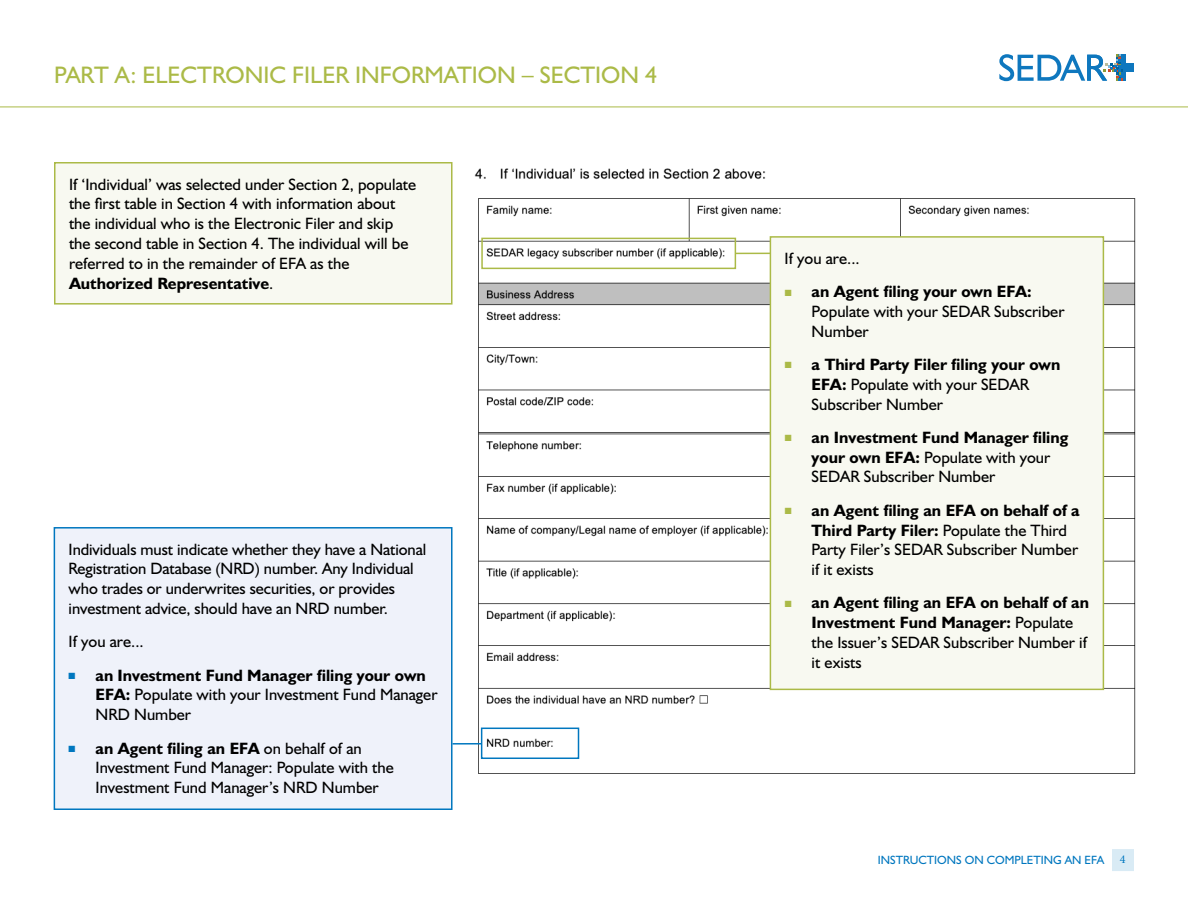
<style>
.page{position:relative;width:1188px;height:918px;background:#fff}
.page>*{position:absolute;margin:0;border:0;box-sizing:border-box;transform-origin:0 0}
.t1{font:24px "Humanist 521 BT";color:#abba47}
.t2{font:16.5px/19.8px "Humanist 521 BT";color:#000}
.t3{font:700 16.5px/19.8px "Humanist 521 BT";color:#000}
.t4{font:12px "Humanist 521 BT";color:#0077bf}
.t5{font:12px "Minion Pro";color:#0077bf}
.s1{font-weight:700}
.s2{color:#0077bf}
.s3{color:#abba47}
.s4{font-weight:400}
</style>
<div class="page">
<svg style="left:1112px;top:849px;width:22px;height:22px"></svg>
<svg style="left:999px;top:54px;width:135px;height:27px"></svg>
<hr style="left:0;top:107px;width:1188px;height:1px;background:#abba47">
<img style="left:474px;top:168px;width:662px;height:606px">
<div style="left:54px;top:528px;width:398px;height:281px;background:#eff2fa"></div>
<div style="left:54px;top:527px;width:399px;height:283px;border:2px solid #0077bf"></div>
<div style="left:55px;top:163px;width:397px;height:141px;background:#f8f9f1"></div>
<div style="left:54px;top:162px;width:399px;height:143px;border:2px solid #abba47"></div>
<div style="left:770px;top:237px;width:333px;height:452px;background:#f8f9f1"></div>
<div style="left:770px;top:236px;width:334px;height:454px;border:2px solid #abba47"></div>
<hr style="left:453px;top:743px;width:29px;height:2px;background:#0077bf">
<hr style="left:736px;top:253px;width:34px;height:1px;background:#abba47">
<div style="left:481px;top:728px;width:98px;height:31px;border:2px solid #0077bf"></div>
<div style="left:481px;top:238px;width:255px;height:31px;border:2px solid #abba47"></div>
<h1 class="t1" style="left:54px;top:60px;width:605px">PART A: ELECTRONIC FILER INFORMATION – SECTION 4</h1>
<p class="t2" style="left:69px;top:174px;width:349px">If ‘Individual’ was selected under Section 2, populate the first table in Section 4 with information about the individual who is the Electronic Filer and skip the second table in Section 4. The individual will be referred to in the remainder of EFA as the <span class="s1">Authorized Representative</span>.</p>
<p class="t2" style="left:69px;top:539px;width:359px">Individuals must indicate whether they have a National Registration Database (NRD) number. Any Individual who trades or underwrites securities, or provides investment advice, should have an NRD number.</p>
<p class="t2" style="left:69px;top:631px;width:77px">If you are...</p>
<p class="t2" style="left:96px;top:665px;width:343px;text-indent:-27px"><span class="s2">■</span> <span class="s1">an Investment Fund Manager filing your own<br>EFA:</span> Populate with your Investment Fund Manager<br>NRD Number</p>
<p class="t2" style="left:96px;top:738px;width:300px;text-indent:-27px"><span class="s2">■</span> <span class="s1">an Agent filing an EFA</span> on behalf of an<br>Investment Fund Manager: Populate with the<br>Investment Fund Manager’s NRD Number</p>
<p class="t2" style="left:785px;top:248px;width:77px">If you are...</p>
<p class="t2" style="left:812px;top:281px;width:254px;text-indent:-27px"><span class="s3">■</span> <span class="s1">an Agent filing your own EFA:<br></span>Populate with your SEDAR Subscriber<br>Number</p>
<p class="t2" style="left:812px;top:354px;width:250px;text-indent:-27px"><span class="s3">■</span> <span class="s1">a Third Party Filer filing your own<br>EFA:</span> Populate with your SEDAR<br>Subscriber Number</p>
<p class="t3" style="left:812px;top:427px;width:258px;text-indent:-27px"><span class="s3">■</span> an Investment Fund Manager filing your own EFA: <span class="s4">Populate with your<br>SEDAR Subscriber Number</span></p>
<p class="t2" style="left:812px;top:500px;width:270px;text-indent:-27px"><span class="s3">■</span> <span class="s1">an Agent filing an EFA on behalf of a<br>Third Party Filer:</span> Populate the Third<br>Party Filer’s SEDAR Subscriber Number if it exists</p>
<p class="t3" style="left:812px;top:593px;width:279px;text-indent:-27px"><span class="s3">■</span> an Agent filing an EFA on behalf of an<br>Investment Fund Manager: <span class="s4">Populate the Issuer’s SEDAR Subscriber Number if it exists</span></p>
<p class="t4" style="left:878px;top:853px;width:228px">INSTRUCTIONS ON COMPLETING AN EFA</p>
<p class="t5" style="left:1120px;top:852px;width:7px">4</p>
</div>
